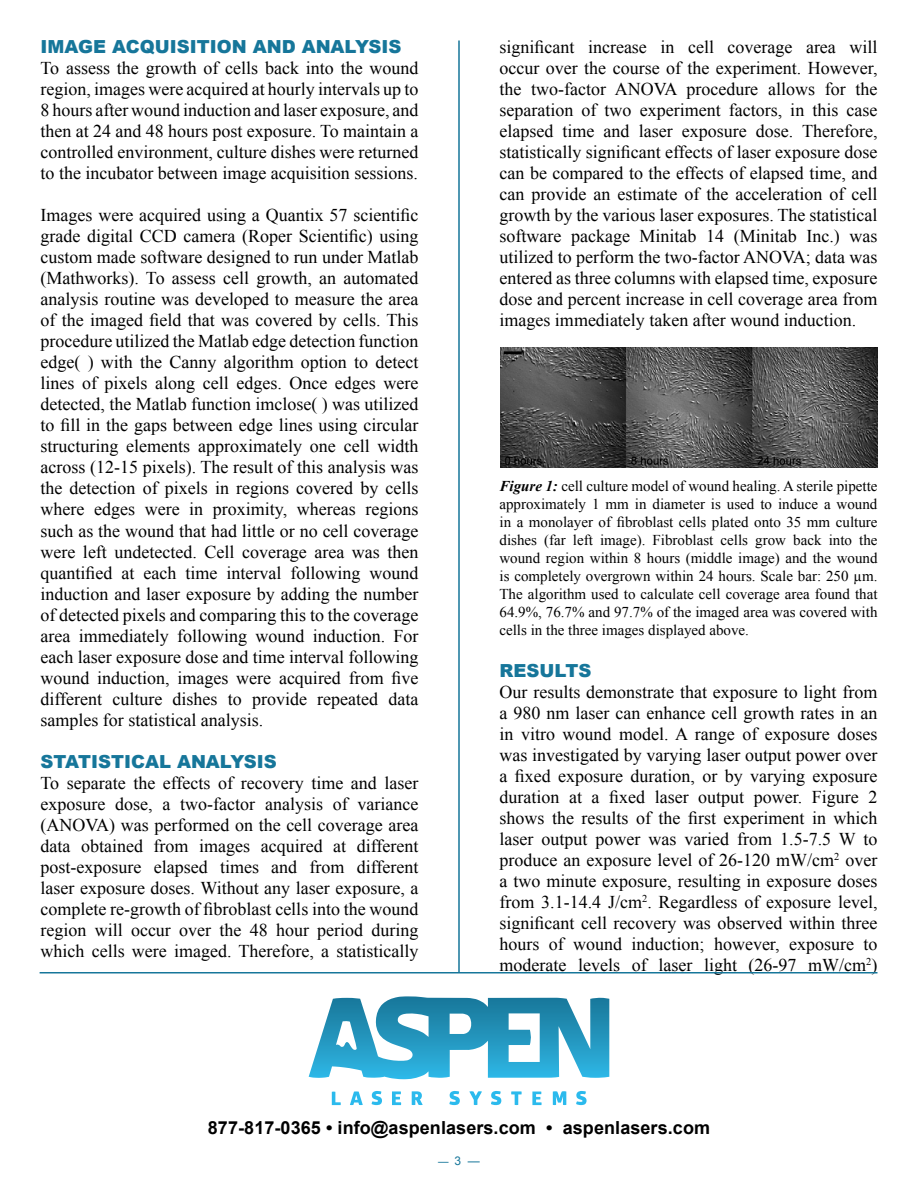
<style>
.page{position:relative;width:918px;height:1188px;background:#fff}
.page>*{position:absolute;margin:0;border:0;box-sizing:border-box;transform-origin:0 0}
.t1{font:18px/21px "Times New Roman";color:#000;text-align:justify}
.t2{font:900 18px "Arial";color:#16769a}
.t3{font:700 18px "Arial";letter-spacing:.005em;color:#000}
.t4{font:15px/18px "Times New Roman";color:#000;text-align:justify}
.t5{font:12px "Arial";color:#16769a}
.s1{font-weight:700;font-style:italic}
.s2{font-size:10.5px}
</style>
<div class="page">
<hr style="left:458px;top:40px;width:2px;height:932px;background:#16769a">
<hr style="left:40px;top:972px;width:837px;height:2px;background:#16769a">
<img style="left:500px;top:348px;width:378px;height:120px">
<svg style="left:309px;top:996px;width:300px;height:83px"></svg>
<svg style="left:332px;top:1092px;width:9px;height:13px"></svg>
<svg style="left:350px;top:1091px;width:13px;height:14px"></svg>
<svg style="left:449px;top:1091px;width:11px;height:14px"></svg>
<svg style="left:371px;top:1091px;width:11px;height:14px"></svg>
<svg style="left:491px;top:1091px;width:10px;height:14px"></svg>
<svg style="left:576px;top:1091px;width:11px;height:14px"></svg>
<svg style="left:392px;top:1091px;width:9px;height:14px"></svg>
<svg style="left:532px;top:1092px;width:10px;height:13px"></svg>
<svg style="left:412px;top:1091px;width:11px;height:14px"></svg>
<svg style="left:469px;top:1091px;width:13px;height:14px"></svg>
<svg style="left:511px;top:1091px;width:11px;height:14px"></svg>
<svg style="left:553px;top:1091px;width:13px;height:14px"></svg>
<p class="t2" style="left:40px;top:37px;width:362px">IMAGE ACQUISITION AND ANALYSIS</p>
<p class="t1" style="left:40px;top:58px;width:380px">To assess the growth of cells back into the wound region, images were acquired at hourly intervals up to 8 hours after wound induction and laser exposure, and then at 24 and 48 hours post exposure. To maintain a controlled environment, culture dishes were returned to the incubator between image acquisition sessions.</p>
<p class="t1" style="left:40px;top:205px;width:380px">Images were acquired using a Quantix 57 scientific grade digital CCD camera (Roper Scientific) using custom made software designed to run under Matlab (Mathworks). To assess cell growth, an automated analysis routine was developed to measure the area of the imaged field that was covered by cells. This procedure utilized the Matlab edge detection function edge( ) with the Canny algorithm option to detect lines of pixels along cell edges. Once edges were detected, the Matlab function imclose( ) was utilized to fill in the gaps between edge lines using circular structuring elements approximately one cell width across (12-15 pixels). The result of this analysis was the detection of pixels in regions covered by cells where edges were in proximity, whereas regions such as the wound that had little or no cell coverage were left undetected. Cell coverage area was then quantified at each time interval following wound induction and laser exposure by adding the number of detected pixels and comparing this to the coverage area immediately following wound induction. For each laser exposure dose and time interval following wound induction, images were acquired from five different culture dishes to provide repeated data samples for statistical analysis.</p>
<p class="t2" style="left:40px;top:751px;width:238px">STATISTICAL ANALYSIS</p>
<p class="t1" style="left:40px;top:772px;width:380px">To separate the effects of recovery time and laser exposure dose, a two-factor analysis of variance (ANOVA) was performed on the cell coverage area data obtained from images acquired at different post-exposure elapsed times and from different laser exposure doses. Without any laser exposure, a complete re-growth of fibroblast cells into the wound region will occur over the 48 hour period during which cells were imaged. Therefore, a statistically</p>
<p class="t1" style="left:500px;top:36px;width:380px">significant increase in cell coverage area will occur over the course of the experiment. However, the two-factor ANOVA procedure allows for the separation of two experiment factors, in this case elapsed time and laser exposure dose. Therefore, statistically significant effects of laser exposure dose can be compared to the effects of elapsed time, and can provide an estimate of the acceleration of cell growth by the various laser exposures. The statistical software package Minitab 14 (Minitab Inc.) was utilized to perform the two-factor ANOVA; data was entered as three columns with elapsed time, exposure dose and percent increase in cell coverage area from images immediately taken after wound induction.</p>
<p class="t4" style="left:500px;top:477px;width:380px"><span class="s1">Figure 1:</span> cell culture model of wound healing. A sterile pipette approximately 1 mm in diameter is used to induce a wound in a monolayer of fibroblast cells plated onto 35 mm culture dishes (far left image). Fibroblast cells grow back into the wound region within 8 hours (middle image) and the wound is completely overgrown within 24 hours. Scale bar: 250 μm.<br>The algorithm used to calculate cell coverage area found that 64.9%, 76.7% and 97.7% of the imaged area was covered with cells in the three images displayed above.</p>
<p class="t2" style="left:500px;top:661px;width:94px">RESULTS</p>
<p class="t1" style="left:499px;top:681px;width:380px">Our results demonstrate that exposure to light from a 980 nm laser can enhance cell growth rates in an in vitro wound model. A range of exposure doses was investigated by varying laser output power over a fixed exposure duration, or by varying exposure duration at a fixed laser output power. Figure 2 shows the results of the first experiment in which laser output power was varied from 1.5-7.5 W to produce an exposure level of 26-120 mW/cm<sup>2</sup> over a two minute exposure, resulting in exposure doses from 3.1-14.4 J/cm<sup>2</sup>. Regardless of exposure level, significant cell recovery was observed within three hours of wound induction; however, exposure to moderate levels of laser light (26-97 mW/cm<sup>2</sup>)</p>
<p class="t3" style="left:208px;top:1117px;width:504px">877-817-0365 • info@aspenlasers.com • aspenlasers.com</p>
<p class="t5" style="left:438px;top:1154px;width:43px"><span class="s2">—</span> 3 —</p>
</div>
